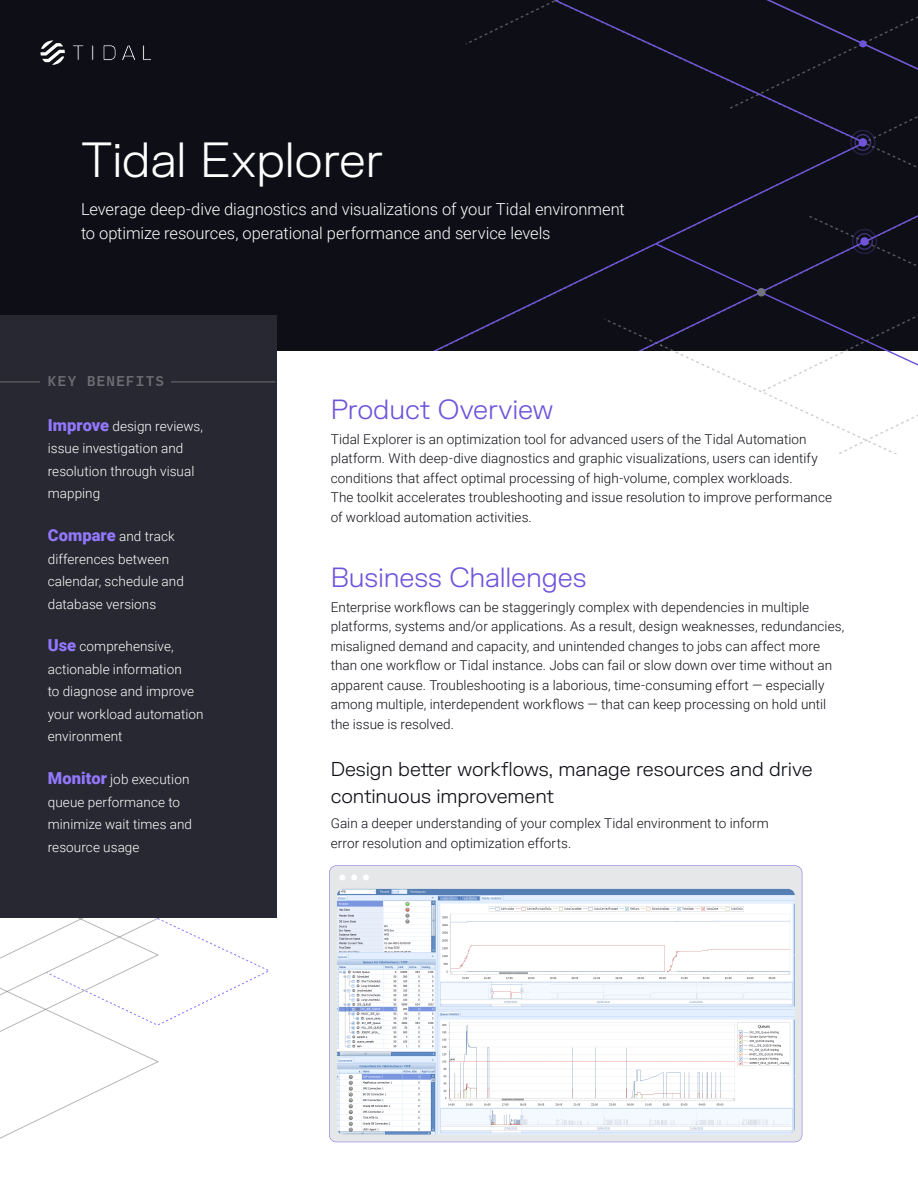
<style>
.page{position:relative;width:918px;height:1188px;background:#fff}
.page>*{position:absolute;margin:0;border:0;box-sizing:border-box;transform-origin:0 0}
.Headline{font:300 48px "FK Grotesk";letter-spacing:-.01em;color:#fff}
.H2-section_header{font:300 27px "FK Grotesk";letter-spacing:-.005em;color:#6f54db}
.H3-section_subhead{font:300 19.5px/27px "FK Grotesk";letter-spacing:-.005em;color:#0e0f16}
.Subhead{font:300 16.5px/24px "Roboto";letter-spacing:-.005em;color:#fff}
.body_-_first_para{font:300 13.5px/19.5px "Roboto";letter-spacing:.005em;color:#0e0f16}
.Key_Benefits_-_body{font:300 13.5px/22.5px "Roboto";letter-spacing:.005em;color:#fff}
.Key_Benefits_-_Heade{font:500 13.5px "Input Mono";letter-spacing:.09em;color:#6c6d75}
.s1{font-weight:900;font-size:16.5px;color:#9378ff}
</style>
<div class="page">
<svg style="left:0;top:918px;width:269px;height:221px"></svg>
<div style="left:0;top:0;width:918px;height:351px;background:#0e0f16"></div>
<svg style="left:40px;top:40px;width:25px;height:25px"></svg>
<svg style="left:73px;top:45px;width:11px;height:15px"></svg>
<svg style="left:92px;top:45px;width:2px;height:15px"></svg>
<svg style="left:143px;top:45px;width:8px;height:16px"></svg>
<svg style="left:103px;top:45px;width:33px;height:16px"></svg>
<div style="left:0;top:315px;width:277px;height:603px;background:#272831"></div>
<hr style="left:0;top:382px;width:275px;height:1px;background:#6c6d75">
<div style="left:40px;top:376px;width:131px;height:14px;background:#272831"></div>
<svg style="left:329px;top:865px;width:473px;height:277px"></svg>
<svg style="left:339px;top:874px;width:6px;height:6px"></svg>
<svg style="left:351px;top:874px;width:6px;height:6px"></svg>
<svg style="left:363px;top:874px;width:6px;height:6px"></svg>
<svg style="left:273px;top:0;width:645px;height:454px"></svg>
<p class="Headline" style="left:81px;top:125px;width:304px">Tidal Explorer</p>
<p class="Subhead" style="left:81px;top:196px;width:545px">Leverage deep-dive diagnostics and visualizations of your Tidal environment to optimize resources, operational performance and service levels</p>
<p class="Key_Benefits_-_Heade" style="left:48px;top:369px;width:118px">KEY BENEFITS</p>
<p class="Key_Benefits_-_body" style="left:48px;top:414px;width:157px"><span class="s1">Improve</span> design reviews, issue investigation and resolution through visual mapping</p>
<p class="Key_Benefits_-_body" style="left:48px;top:525px;width:138px"><span class="s1">Compare</span> and track differences between calendar, schedule and database versions</p>
<p class="Key_Benefits_-_body" style="left:48px;top:635px;width:157px"><span class="s1">Use</span> comprehensive, actionable information<br>to diagnose and improve your workload automation environment</p>
<p class="Key_Benefits_-_body" style="left:48px;top:768px;width:146px"><span class="s1">Monitor</span> job execution queue performance to minimize wait times and resource usage</p>
<p class="H2-section_header" style="left:331px;top:390px;width:224px">Product Overview</p>
<p class="body_-_first_para" style="left:331px;top:429px;width:503px">Tidal Explorer is an optimization tool for advanced users of the Tidal Automation platform. With deep-dive diagnostics and graphic visualizations, users can identify conditions that affect optimal processing of high-volume, complex workloads.<br>The toolkit accelerates troubleshooting and issue resolution to improve performance of workload automation activities.</p>
<p class="H2-section_header" style="left:331px;top:558px;width:257px">Business Challenges</p>
<p class="body_-_first_para" style="left:331px;top:597px;width:515px">Enterprise workflows can be staggeringly complex with dependencies in multiple platforms, systems and/or applications. As a result, design weaknesses, redundancies, misaligned demand and capacity, and unintended changes to jobs can affect more than one workflow or Tidal instance. Jobs can fail or slow down over time without an apparent cause. Troubleshooting is a laborious, time-consuming effort — especially among multiple, interdependent workflows — that can keep processing on hold until the issue is resolved.</p>
<p class="H3-section_subhead" style="left:331px;top:755px;width:483px">Design better workflows, manage resources and drive continuous improvement</p>
<p class="body_-_first_para" style="left:331px;top:813px;width:440px">Gain a deeper understanding of your complex Tidal environment to inform error resolution and optimization efforts.</p>
</div>
